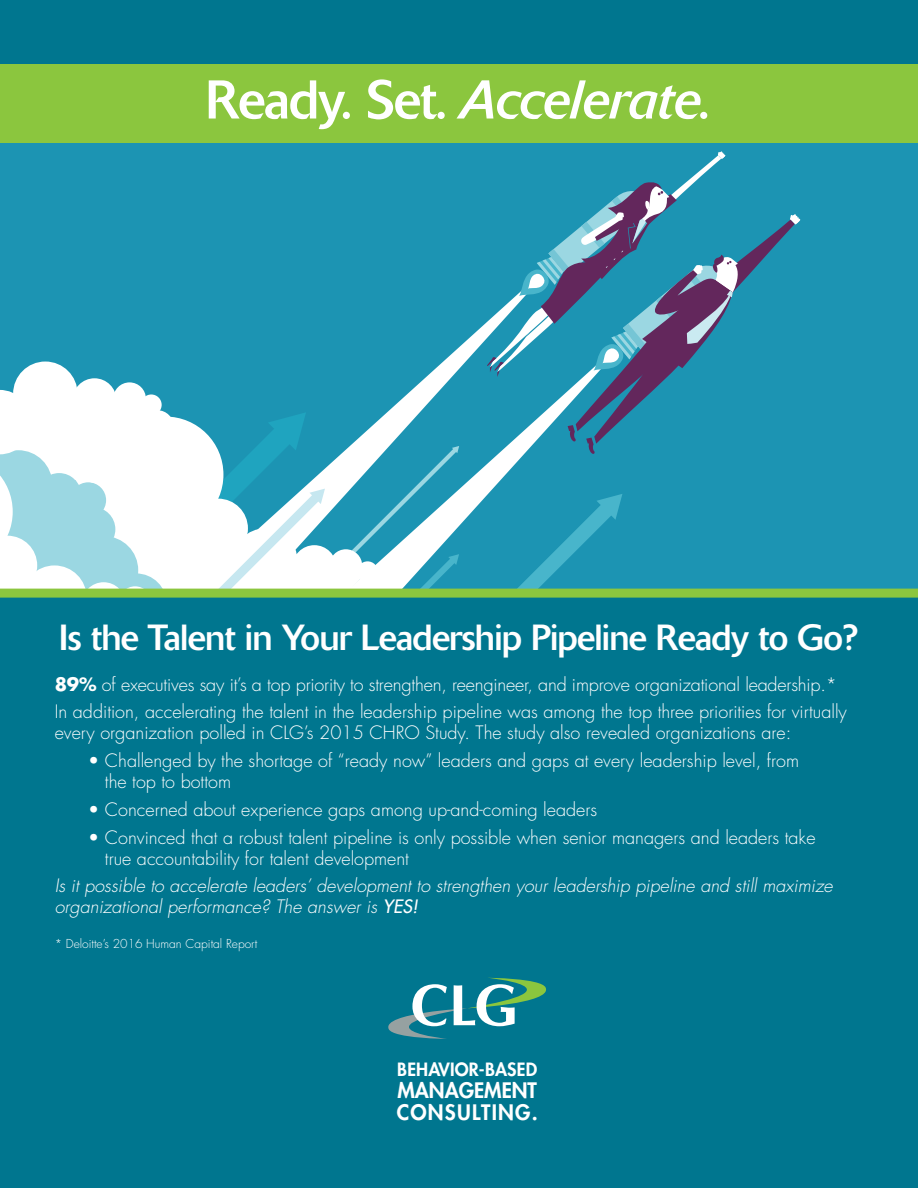
<style>
.page{position:relative;width:918px;height:1188px;background:#00768f}
.page>*{position:absolute;margin:0;border:0;box-sizing:border-box;transform-origin:0 0}
.t1{font:italic 54px "Delta";letter-spacing:-.02em;color:#fff}
.t2{font:36px "Delta";letter-spacing:-.02em;color:#fff}
.t3{font:800 20.85px/22.4px "Futura";letter-spacing:.015em;color:#fff}
.t4{font:300 18px/21px "Futura";color:#fff}
.t5{font:italic 300 18px/21px "Futura";color:#fff}
.t6{font:800 17.85px "Futura";letter-spacing:.01em;color:#fff}
.t7{font:300 12px "Futura";color:#fff}
.s1{font-style:normal}
.s2{font-weight:700}
.s3{font-weight:400}
</style>
<div class="page">
<div style="left:0;top:132px;width:918px;height:461px;background:#1c94b3"></div>
<svg style="left:0;top:151px;width:800px;height:438px"></svg>
<div style="left:81px;top:403px;width:65px;height:64px;background:#fff;border-radius:50%"></div>
<div style="left:68px;top:419px;width:65px;height:65px;background:#fff;border-radius:50%"></div>
<div style="left:133px;top:402px;width:21px;height:21px;background:#fff;border-radius:50%"></div>
<div style="left:71px;top:461px;width:21px;height:20px;background:#fff;border-radius:50%"></div>
<svg style="left:388px;top:978px;width:158px;height:61px"></svg>
<div style="left:0;top:64px;width:918px;height:79px;background:#8bc63e"></div>
<div style="left:0;top:589px;width:918px;height:9px;background:#8bc63e"></div>
<p class="t1" style="left:206px;top:68px;width:508px"><span class="s1">Ready. Set.</span> Accelerate.</p>
<p class="t2" style="left:59px;top:617px;width:800px">Is the Talent in Your Leadership Pipeline Ready to Go?</p>
<p class="t4" style="left:55px;top:674px;width:784px"><span class="s2">89%</span> of executives say it’s a top priority to strengthen, reengineer, and improve organizational leadership.*</p>
<p class="t4" style="left:55px;top:701px;width:794px">In addition, accelerating the talent in the leadership pipeline was among the top three priorities for virtually every organization polled in CLG’s 2015 CHRO Study. The study also revealed organizations are:</p>
<p class="t4" style="left:105px;top:750px;width:696px;text-indent:-17px">• Challenged by the shortage of “ready now” leaders and gaps at every leadership level, from the top to bottom</p>
<p class="t4" style="left:88px;top:799px;width:510px">• Concerned about experience gaps among up-and-coming leaders</p>
<p class="t4" style="left:105px;top:827px;width:712px;text-indent:-17px">• Convinced that a robust talent pipeline is only possible when senior managers and leaders take true accountability for talent development</p>
<p class="t5" style="left:55px;top:875px;width:780px">Is it possible to accelerate leaders’ development to strengthen your leadership pipeline and still maximize organizational performance? The answer is <span class="s3">YES!</span></p>
<p class="t7" style="left:55px;top:936px;width:204px">* Deloitte’s 2016 Human Capital Report</p>
<p class="t6" style="left:397px;top:1057px;width:141px">BEHAVIOR-BASED</p>
<p class="t3" style="left:397px;top:1079px;width:143px">MANAGEMENT<br>CONSULTING.</p>
</div>
